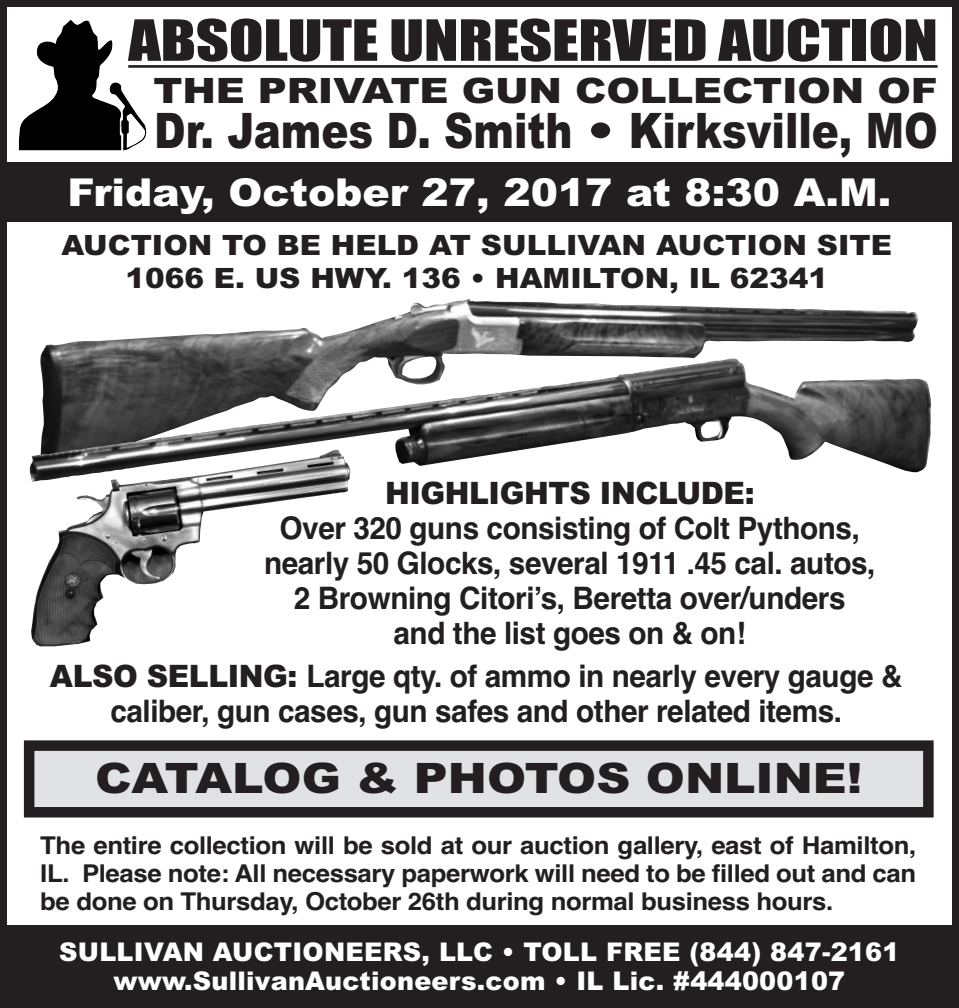
<style>
.page{position:relative;width:959px;height:1008px;background:#fff}
.page>*{position:absolute;margin:0;border:0;box-sizing:border-box;transform-origin:0 0}
.t1{font:52.5px "Impact";letter-spacing:-.005em;color:#231f20;scale:1.22 1}
.t2{font:900 49px "Arial";color:#231f20;scale:.83 1}
.t3{font:900 42px "Arial";color:#231f20;scale:1.12 1}
.t4{font:900 38.5px "Arial";color:#fff;scale:1.06 1}
.t5{font:900 35px "Arial";letter-spacing:-.005em;color:#231f20;scale:1.15 1}
.t6{font:700 30.8px/34.6px "Helvetica";letter-spacing:-.015em;color:#231f20;text-align:center;scale:.96 1}
.t7{font:900 30.8px "Arial";letter-spacing:-.015em;color:#231f20;scale:.96 1}
.t8{font:900 28px/32.6px "Arial";color:#231f20;text-align:center;scale:1.05 1}
.t9{font:900 25.9px/29.4px "Arial";letter-spacing:.01em;color:#fff;text-align:center}
.t10{font:700 24.5px/28px "Helvetica";letter-spacing:-.015em;color:#231f20;text-align:justify;scale:1.05 1}
.s1{font-family:"Arial";font-weight:900}
</style>
<div class="page">
<div style="left:0;top:0;width:958px;height:1008px;border:7px solid #231f20"></div>
<img style="left:40px;top:299px;width:878px;height:58px">
<img style="left:29px;top:357px;width:902px;height:120px">
<img style="left:31px;top:450px;width:320px;height:196px">
<img style="left:18px;top:20px;width:128px;height:130px">
<hr style="left:128px;top:65px;width:809px;height:3px;background:#231f20">
<div style="left:0;top:162px;width:958px;height:60px;background:#231f20"></div>
<div style="left:0;top:925px;width:958px;height:83px;background:#231f20"></div>
<div style="left:34px;top:751px;width:889px;height:56px;background:#e1e2e4"></div>
<div style="left:24px;top:740px;width:909px;height:78px;border:10px solid #231f20"></div>
<h1 class="t1" style="left:128px;top:12px;width:665px">ABSOLUTE UNRESERVED AUCTION</h1>
<p class="t5" style="left:153px;top:70px;width:683px">THE PRIVATE GUN COLLECTION OF</p>
<h2 class="t2" style="left:154px;top:102px;width:945px">Dr. James D. Smith • Kirksville, MO</h2>
<p class="t4" style="left:68px;top:170px;width:778px">Friday, October 27, 2017 at 8:30 A.M.</p>
<p class="t8" style="left:61px;top:229px;width:792px">AUCTION TO BE HELD AT SULLIVAN AUCTION SITE<br>1066 E. US HWY. 136 • HAMILTON, IL 62341</p>
<p class="t7" style="left:385px;top:476px;width:386px">HIGHLIGHTS INCLUDE:</p>
<p class="t6" style="left:264px;top:511px;width:638px">Over 320 guns consisting of Colt Pythons, nearly 50 Glocks, several 1911 .45 cal. autos, 2 Browning Citori’s, Beretta over/unders<br>and the list goes on &amp; on!</p>
<p class="t6" style="left:50px;top:659px;width:889px"><span class="s1">ALSO SELLING:</span> Large qty. of ammo in nearly every gauge &amp; caliber, gun cases, gun safes and other related items.</p>
<h3 class="t3" style="left:95px;top:753px;width:686px">CATALOG &amp; PHOTOS ONLINE!</h3>
<p class="t10" style="left:40px;top:832px;width:835px">The entire collection will be sold at our auction gallery, east of Hamilton, IL. Please note: All necessary paperwork will need to be filled out and can be done on Thursday, October 26th during normal business hours.</p>
<p class="t9" style="left:59px;top:937px;width:841px">SULLIVAN AUCTIONEERS, LLC • TOLL FREE (844) 847-2161 www.SullivanAuctioneers.com • IL Lic. #444000107</p>
</div>
